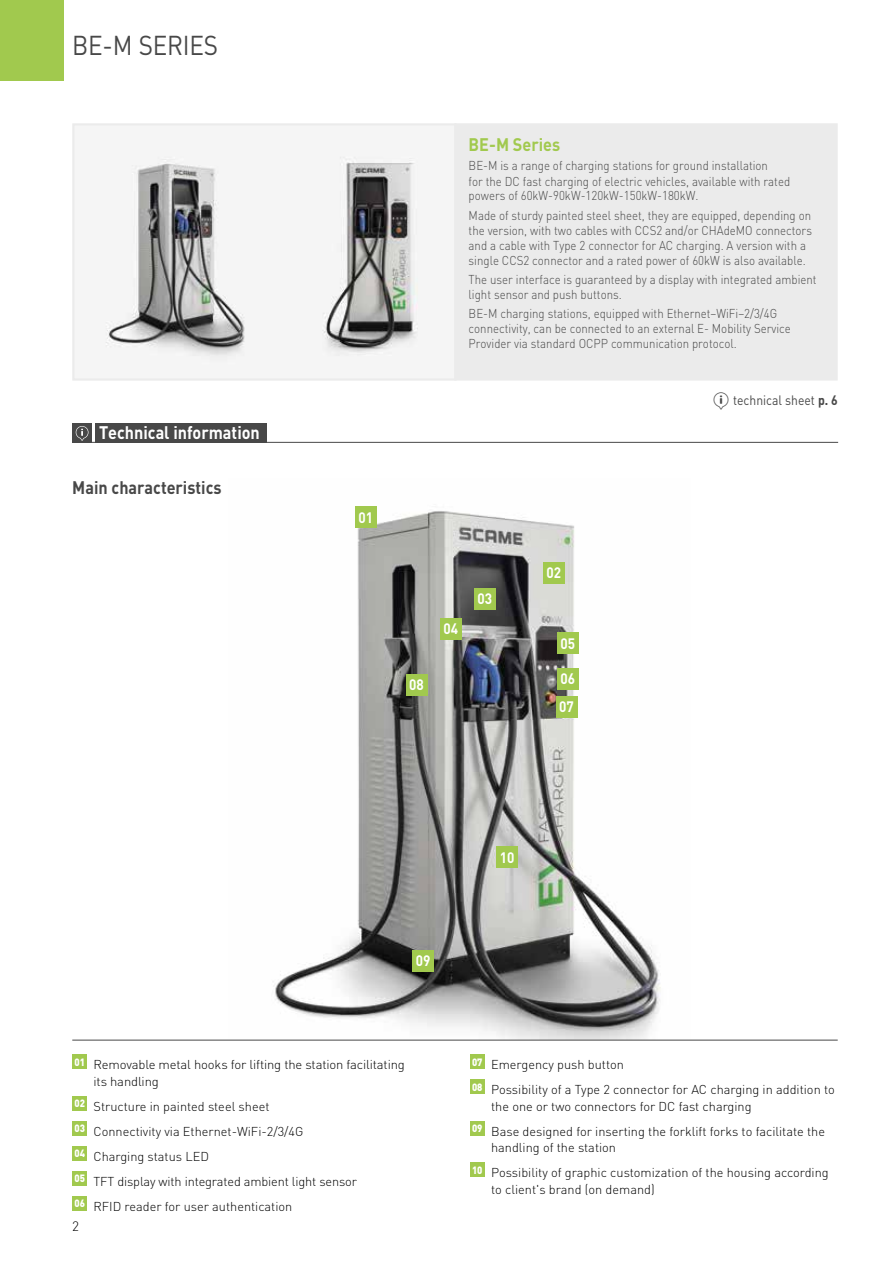
<style>
.page{position:relative;width:893px;height:1263px;background:#fff}
.page>*{position:absolute;margin:0;border:0;box-sizing:border-box;transform-origin:0 0}
.t1{font:27px "DIN Pro";letter-spacing:-.01em;color:#484848;scale:.9 1}
.t2{font:700 18px "DIN Pro";color:#fff;scale:.9 1}
.t3{font:700 18px "DIN Pro";color:#484848;scale:.9 1}
.t4{font:700 18px "DIN Pro";color:#a1c94e;scale:.9 1}
.t5{font:700 15px/28.2px "DIN Pro";color:#fff;scale:.9 1}
.t6{font:13.5px "DIN Pro";color:#484848;scale:.9 1}
.t7{font:300 13.5px "DIN Pro";color:#000}
.t8{font:300 12.75px/15px "DIN Pro";color:#484848;scale:.9 1}
.t9{font:300 12.75px/25px "DIN Pro";color:#000}
.s1{font-weight:700}
</style>
<div class="page">
<div style="left:0;top:0;width:64px;height:81px;background:#a1c94e"></div>
<img style="left:273px;top:506px;width:388px;height:533px">
<div style="left:95px;top:423px;width:172px;height:19px;background:#484848"></div>
<hr style="left:73px;top:442px;width:765px;height:1px;background:#484848">
<div style="left:72px;top:423px;width:20px;height:20px;background:#484848"></div>
<svg style="left:76px;top:426px;width:12px;height:15px"></svg>
<div style="left:543px;top:562px;width:21px;height:21px;background:#a1c94e"></div>
<div style="left:474px;top:588px;width:21px;height:21px;background:#a1c94e"></div>
<div style="left:440px;top:618px;width:21px;height:21px;background:#a1c94e"></div>
<div style="left:406px;top:674px;width:21px;height:21px;background:#a1c94e"></div>
<div style="left:412px;top:950px;width:22px;height:22px;background:#a1c94e"></div>
<div style="left:497px;top:846px;width:21px;height:22px;background:#a1c94e"></div>
<div style="left:557px;top:633px;width:21px;height:21px;background:#a1c94e"></div>
<div style="left:557px;top:668px;width:21px;height:21px;background:#a1c94e"></div>
<div style="left:556px;top:696px;width:21px;height:22px;background:#a1c94e"></div>
<img style="left:105px;top:156px;width:315px;height:207px">
<div style="left:72px;top:123px;width:385px;height:258px;border:2px solid #ebebeb"></div>
<div style="left:455px;top:124px;width:382px;height:255px;background:#ebebeb"></div>
<div style="left:454px;top:123px;width:384px;height:258px;border:2px solid #ebebeb"></div>
<div style="left:72px;top:1054px;width:15px;height:15px;background:#a1c94e"></div>
<div style="left:72px;top:1096px;width:15px;height:14px;background:#a1c94e"></div>
<div style="left:72px;top:1121px;width:15px;height:14px;background:#a1c94e"></div>
<div style="left:72px;top:1146px;width:15px;height:14px;background:#a1c94e"></div>
<div style="left:72px;top:1171px;width:15px;height:14px;background:#a1c94e"></div>
<div style="left:72px;top:1196px;width:15px;height:14px;background:#a1c94e"></div>
<div style="left:470px;top:1054px;width:15px;height:15px;background:#a1c94e"></div>
<div style="left:470px;top:1079px;width:15px;height:15px;background:#a1c94e"></div>
<div style="left:470px;top:1121px;width:15px;height:14px;background:#a1c94e"></div>
<div style="left:470px;top:1162px;width:15px;height:15px;background:#a1c94e"></div>
<hr style="left:72px;top:1040px;width:766px;height:1px;background:#484848">
<div style="left:355px;top:507px;width:21px;height:21px;background:#a1c94e"></div>
<h1 class="t1" style="left:72px;top:27px;width:163px">BE-M SERIES</h1>
<h2 class="t2" style="left:99px;top:420px;width:180px">Technical information</h2>
<h2 class="t3" style="left:72px;top:475px;width:167px">Main characteristics</h2>
<h2 class="t4" style="left:469px;top:132px;width:103px">BE-M Series</h2>
<p class="t8" style="left:469px;top:158px;width:359px">BE-M is a range of charging stations for ground installation<br>for the DC fast charging of electric vehicles, available with rated powers of 60kW-90kW-120kW-150kW-180kW.</p>
<p class="t8" style="left:469px;top:207px;width:383px">Made of sturdy painted steel sheet, they are equipped, depending on the version, with two cables with CCS2 and/or CHAdeMO connectors and a cable with Type 2 connector for AC charging. A version with a single CCS2 connector and a rated power of 60kW is also available.</p>
<p class="t8" style="left:469px;top:271px;width:388px">The user interface is guaranteed by a display with integrated ambient light sensor and push buttons.</p>
<p class="t8" style="left:469px;top:306px;width:360px">BE-M charging stations, equipped with Ethernet–WiFi–2/3/4G connectivity, can be connected to an external E- Mobility Service<br>Provider via standard OCPP communication protocol.</p>
<p class="t6" style="left:733px;top:391px;width:118px">technical sheet <span class="s1">p. 6</span></p>
<p class="t5" style="left:358px;top:502px;width:18px">01</p>
<p class="t5" style="left:409px;top:670px;width:18px">08</p>
<p class="t5" style="left:443px;top:614px;width:18px">04</p>
<p class="t5" style="left:477px;top:584px;width:18px">03</p>
<p class="t5" style="left:546px;top:558px;width:18px">02</p>
<p class="t5" style="left:560px;top:628px;width:18px">05</p>
<p class="t5" style="left:559px;top:664px;width:19px">06<br>07</p>
<p class="t5" style="left:416px;top:946px;width:18px">09</p>
<p class="t9" style="left:94px;top:1056px;width:313px;line-height:16.5px;text-indent:-19px"><sup>01</sup> Removable metal hooks for lifting the station facilitating its handling</p>
<p class="t9" style="left:74px;top:1093px;width:284px"><sup>02</sup> Structure in painted steel sheet<br><sup>03</sup> Connectivity via Ethernet-WiFi-2/3/4G<br><sup>04</sup> Charging status LED<br><sup>05</sup> TFT display with integrated ambient light sensor <sup>06</sup> RFID reader for user authentication</p>
<p class="t7" style="left:72px;top:1217px;width:8px">2</p>
<p class="t5" style="left:500px;top:842px;width:18px">10</p>
<p class="t9" style="left:472px;top:1051px;width:364px"><sup>07</sup> Emergency push button<br><sup>08</sup> Possibility of a Type 2 connector for AC charging in addition to</p>
<p class="t9" style="left:472px;top:1093px;width:354px;text-indent:19px">the one or two connectors for DC fast charging<br><sup>09</sup> Base designed for inserting the forklift forks to facilitate the</p>
<p class="t9" style="left:472px;top:1134px;width:358px;text-indent:19px">handling of the station<br><sup>10</sup> Possibility of graphic customization of the housing according</p>
<p class="t9" style="left:491px;top:1176px;width:165px">to client's brand (on demand)</p>
</div>
